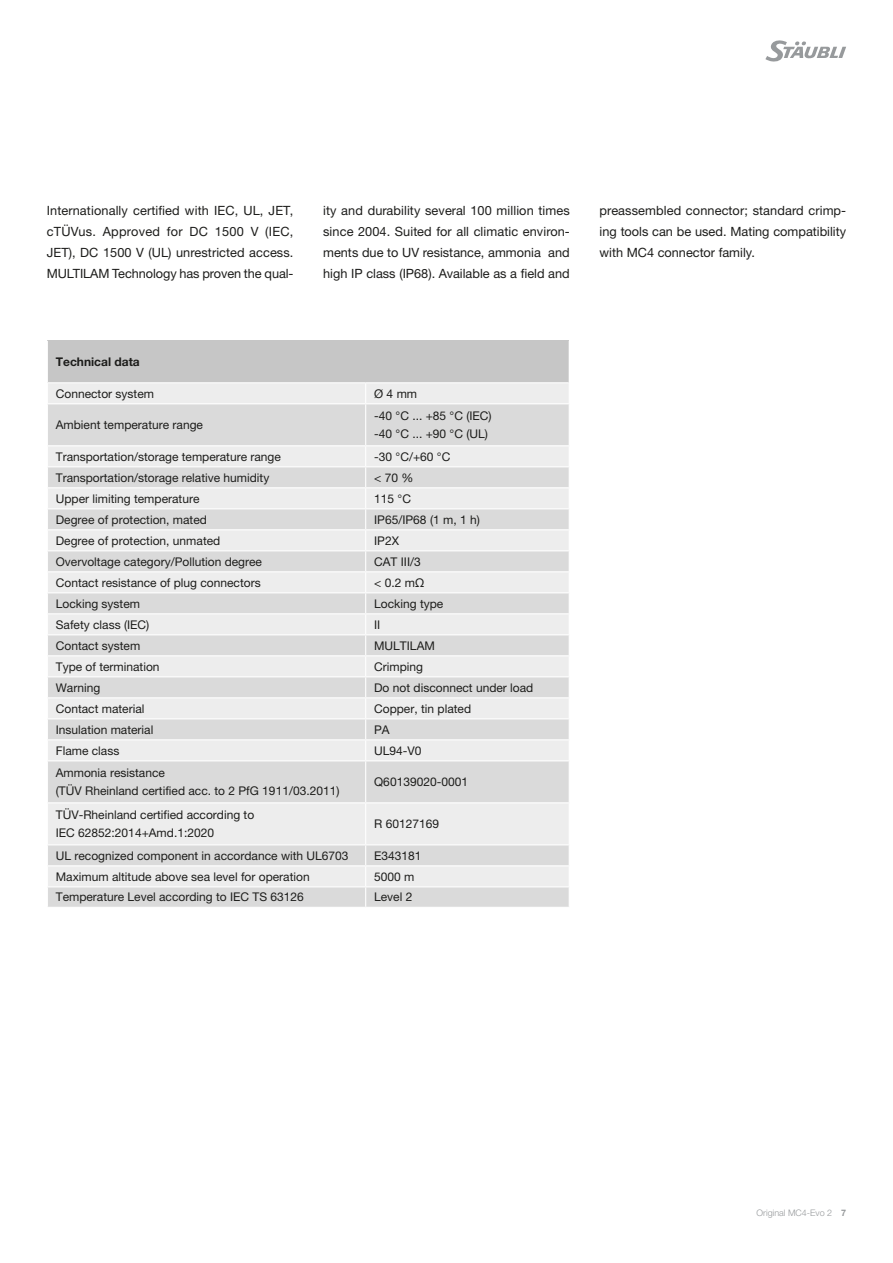
<style>
.page{position:relative;width:893px;height:1263px;background:#fff}
.page>*{position:absolute;margin:0;border:0;box-sizing:border-box;transform-origin:0 0}
.RunningText_Inside_E{font:12.75px/21px "Helvetica Neue LTW1 G";color:#1d1d1b;text-align:justify}
.Table_Body_neutral{font:12px/18px "Helvetica Neue LTW1 G";color:#1d1d1b}
.Table_Header_neutral{font:700 12px "Helvetica Neue LTW1 G";color:#1d1d1b}
.t1{font:300 9px "Helvetica Neue LTW1 G";color:#979a9c}
.s1{font-weight:700}
</style>
<div class="page">
<svg style="left:765px;top:40px;width:81px;height:22px"></svg>
<div style="left:47px;top:341px;width:522px;height:42px;background:#c6c6c6"></div>
<div style="left:48px;top:383px;width:521px;height:20px;background:#ededed"></div>
<svg style="left:48px;top:404px;width:521px;height:503px;background:#e3e3e3"></svg>
<hr style="left:48px;top:382px;width:318px;height:1px;background:#fff">
<hr style="left:366px;top:382px;width:203px;height:1px;background:#fff">
<svg style="left:365px;top:383px;width:1px;height:20px"></svg>
<hr style="left:365px;top:404px;width:1px;height:41px;background:#fff">
<hr style="left:47px;top:445px;width:319px;height:1px;background:#fff">
<hr style="left:366px;top:445px;width:204px;height:1px;background:#fff">
<hr style="left:47px;top:466px;width:319px;height:1px;background:#fff">
<hr style="left:366px;top:466px;width:204px;height:1px;background:#fff">
<hr style="left:47px;top:487px;width:319px;height:1px;background:#fff">
<hr style="left:366px;top:487px;width:204px;height:1px;background:#fff">
<hr style="left:47px;top:508px;width:319px;height:1px;background:#fff">
<hr style="left:366px;top:508px;width:204px;height:1px;background:#fff">
<hr style="left:47px;top:529px;width:319px;height:1px;background:#fff">
<hr style="left:366px;top:529px;width:204px;height:1px;background:#fff">
<hr style="left:47px;top:550px;width:319px;height:1px;background:#fff">
<hr style="left:366px;top:550px;width:204px;height:1px;background:#fff">
<hr style="left:47px;top:571px;width:319px;height:1px;background:#fff">
<hr style="left:366px;top:571px;width:204px;height:1px;background:#fff">
<hr style="left:47px;top:592px;width:319px;height:1px;background:#fff">
<hr style="left:366px;top:592px;width:204px;height:1px;background:#fff">
<hr style="left:47px;top:613px;width:319px;height:1px;background:#fff">
<hr style="left:366px;top:613px;width:204px;height:1px;background:#fff">
<hr style="left:47px;top:634px;width:319px;height:1px;background:#fff">
<hr style="left:366px;top:634px;width:204px;height:1px;background:#fff">
<hr style="left:47px;top:655px;width:319px;height:1px;background:#fff">
<hr style="left:366px;top:655px;width:204px;height:1px;background:#fff">
<hr style="left:47px;top:676px;width:319px;height:1px;background:#fff">
<hr style="left:366px;top:676px;width:204px;height:1px;background:#fff">
<hr style="left:47px;top:697px;width:319px;height:1px;background:#fff">
<hr style="left:366px;top:697px;width:204px;height:1px;background:#fff">
<hr style="left:47px;top:718px;width:319px;height:1px;background:#fff">
<hr style="left:366px;top:718px;width:204px;height:1px;background:#fff">
<hr style="left:47px;top:739px;width:319px;height:1px;background:#fff">
<hr style="left:366px;top:739px;width:204px;height:1px;background:#fff">
<svg style="left:365px;top:446px;width:1px;height:314px"></svg>
<hr style="left:47px;top:760px;width:319px;height:1px;background:#fff">
<hr style="left:366px;top:760px;width:204px;height:1px;background:#fff">
<hr style="left:365px;top:761px;width:1px;height:41px;background:#fff">
<hr style="left:47px;top:802px;width:319px;height:1px;background:#fff">
<hr style="left:366px;top:802px;width:204px;height:1px;background:#fff">
<hr style="left:365px;top:803px;width:1px;height:41px;background:#fff">
<hr style="left:47px;top:886px;width:319px;height:1px;background:#fff">
<hr style="left:366px;top:886px;width:204px;height:1px;background:#fff">
<svg style="left:365px;top:845px;width:1px;height:62px"></svg>
<hr style="left:47px;top:341px;width:1px;height:42px;background:#fff">
<hr style="left:47px;top:844px;width:319px;height:1px;background:#fff">
<hr style="left:47px;top:865px;width:319px;height:1px;background:#fff">
<hr style="left:366px;top:844px;width:204px;height:1px;background:#fff">
<hr style="left:366px;top:865px;width:204px;height:1px;background:#fff">
<p class="RunningText_Inside_E" style="left:47px;top:200px;width:248px">Internationally certified with IEC, UL, JET, cTÜVus. Approved for DC 1500 V (IEC, JET), DC 1500 V (UL) unrestricted access.<br>MULTILAM Technology has proven the qual-</p>
<p class="RunningText_Inside_E" style="left:323px;top:200px;width:248px">ity and durability several 100 million times since 2004. Suited for all climatic environ&shy;ments due to UV resistance, ammonia and high IP class (IP68). Available as a field and</p>
<p class="RunningText_Inside_E" style="left:600px;top:200px;width:248px">preassembled connector; standard crimp&shy;ing tools can be used. Mating compatibility with MC4 connector family.</p>
<p class="Table_Header_neutral" style="left:56px;top:354px;width:85px">Technical data</p>
<p class="Table_Body_neutral" style="left:56px;top:384px;width:100px">Connector system</p>
<p class="Table_Body_neutral" style="left:374px;top:384px;width:44px">Ø 4 mm</p>
<p class="Table_Body_neutral" style="left:56px;top:416px;width:149px">Ambient temperature range</p>
<p class="Table_Body_neutral" style="left:374px;top:407px;width:119px">-40 °C ... +85 °C (IEC)</p>
<p class="Table_Body_neutral" style="left:374px;top:425px;width:115px">-40 °C ... +90 °C (UL)</p>
<p class="Table_Body_neutral" style="left:56px;top:447px;width:227px">Transportation/storage temperature range</p>
<p class="Table_Body_neutral" style="left:374px;top:447px;width:78px">-30 °C/+60 °C</p>
<p class="Table_Body_neutral" style="left:56px;top:468px;width:215px">Transportation/storage relative humidity</p>
<p class="Table_Body_neutral" style="left:374px;top:468px;width:41px">&lt; 70 %</p>
<p class="Table_Body_neutral" style="left:56px;top:489px;width:145px">Upper limiting temperature</p>
<p class="Table_Body_neutral" style="left:374px;top:489px;width:38px">115 °C</p>
<p class="Table_Body_neutral" style="left:56px;top:510px;width:153px">Degree of protection, mated</p>
<p class="Table_Body_neutral" style="left:374px;top:510px;width:107px">IP65/IP68 (1 m, 1 h)</p>
<p class="Table_Body_neutral" style="left:56px;top:531px;width:166px">Degree of protection, unmated</p>
<p class="Table_Body_neutral" style="left:374px;top:531px;width:26px">IP2X</p>
<p class="Table_Body_neutral" style="left:56px;top:552px;width:208px">Overvoltage category/Pollution degree</p>
<p class="Table_Body_neutral" style="left:374px;top:552px;width:48px">CAT III/3</p>
<p class="Table_Body_neutral" style="left:56px;top:573px;width:206px">Contact resistance of plug connectors</p>
<p class="Table_Body_neutral" style="left:374px;top:573px;width:51px">&lt; 0.2 mΩ</p>
<p class="Table_Body_neutral" style="left:56px;top:594px;width:86px">Locking system</p>
<p class="Table_Body_neutral" style="left:374px;top:594px;width:71px">Locking type</p>
<p class="Table_Body_neutral" style="left:56px;top:615px;width:95px">Safety class (IEC)</p>
<p class="Table_Body_neutral" style="left:374px;top:615px;width:8px">II</p>
<p class="Table_Body_neutral" style="left:56px;top:636px;width:86px">Contact system</p>
<p class="Table_Body_neutral" style="left:374px;top:636px;width:62px">MULTILAM</p>
<p class="Table_Body_neutral" style="left:56px;top:657px;width:105px">Type of termination</p>
<p class="Table_Body_neutral" style="left:374px;top:657px;width:50px">Crimping</p>
<p class="Table_Body_neutral" style="left:56px;top:678px;width:46px">Warning</p>
<p class="Table_Body_neutral" style="left:374px;top:678px;width:161px">Do not disconnect under load</p>
<p class="Table_Body_neutral" style="left:56px;top:699px;width:90px">Contact material</p>
<p class="Table_Body_neutral" style="left:374px;top:699px;width:98px">Copper, tin plated</p>
<p class="Table_Body_neutral" style="left:56px;top:720px;width:99px">Insulation material</p>
<p class="Table_Body_neutral" style="left:374px;top:720px;width:17px">PA</p>
<p class="Table_Body_neutral" style="left:56px;top:741px;width:65px">Flame class</p>
<p class="Table_Body_neutral" style="left:374px;top:741px;width:49px">UL94-V0</p>
<p class="Table_Body_neutral" style="left:56px;top:764px;width:285px">Ammonia resistance<br>(TÜV Rheinland certified acc. to 2 PfG 1911/03.2011)</p>
<p class="Table_Body_neutral" style="left:374px;top:773px;width:95px">Q60139020-0001</p>
<p class="Table_Body_neutral" style="left:56px;top:806px;width:200px">TÜV-Rheinland certified according to<br>IEC 62852:2014+Amd.1:2020</p>
<p class="Table_Body_neutral" style="left:374px;top:815px;width:66px">R 60127169</p>
<p class="Table_Body_neutral" style="left:56px;top:846px;width:294px">UL recognized component in accordance with UL6703</p>
<p class="Table_Body_neutral" style="left:374px;top:846px;width:49px">E343181</p>
<p class="Table_Body_neutral" style="left:56px;top:867px;width:255px">Maximum altitude above sea level for operation</p>
<p class="Table_Body_neutral" style="left:374px;top:867px;width:42px">5000 m</p>
<p class="Table_Body_neutral" style="left:56px;top:888px;width:250px">Temperature Level according to IEC TS 63126</p>
<p class="Table_Body_neutral" style="left:374px;top:888px;width:40px">Level 2</p>
<p class="t1" style="left:757px;top:1207px;width:91px">Original MC4-Evo 2 <span class="s1">7</span></p>
</div>
